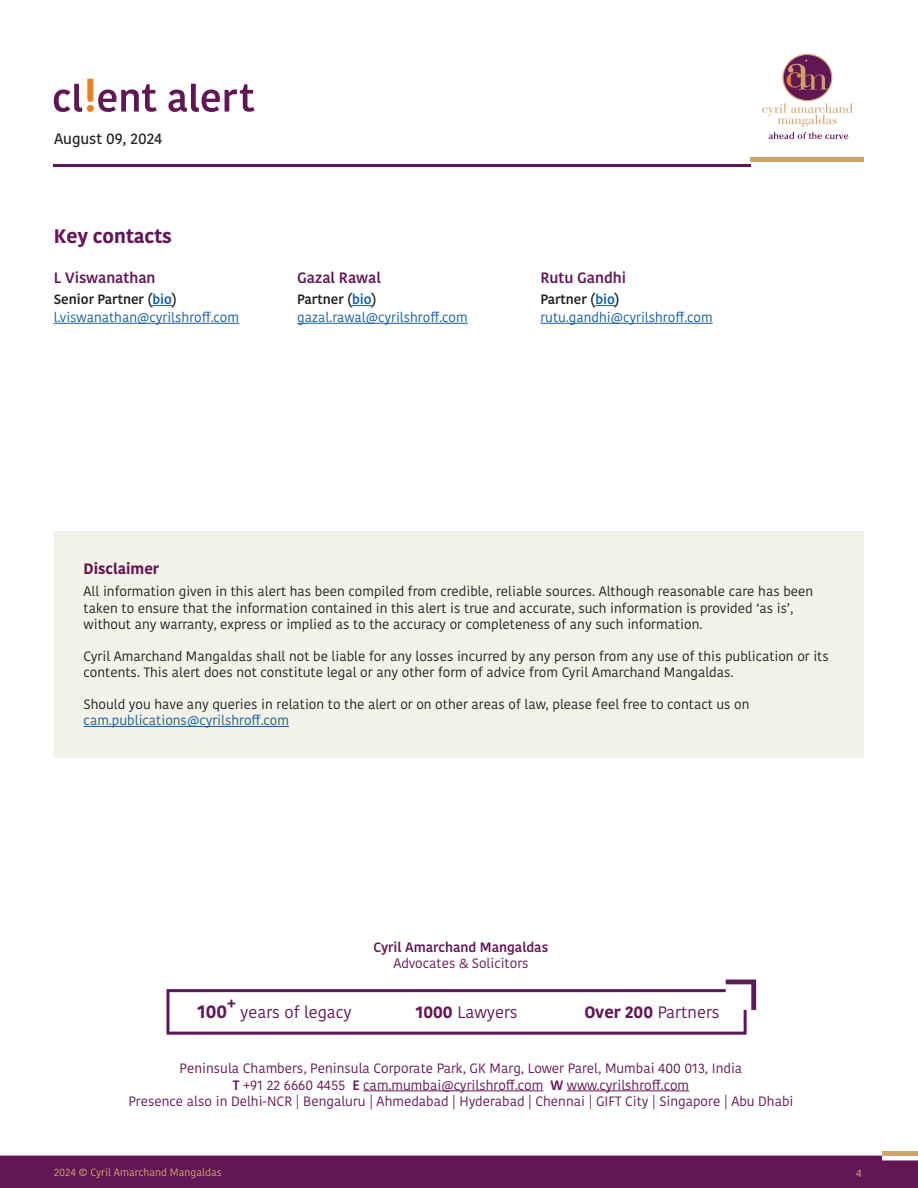
<style>
.page{position:relative;width:918px;height:1188px;background:#fff}
.page>*{position:absolute;margin:0;border:0;box-sizing:border-box;transform-origin:0 0}
.Contributors{font:700 19.5px "Kohinoor";color:#621755}
.t1{font:700 18px "Kohinoor";color:#5d1c57}
.t2{font:16.5px "Kohinoor";color:#621755}
.t3{font:700 15.75px "Kohinoor";color:#5d1c57}
.t4{font:600 15px "Kohinoor";color:#621755}
.t5{font:500 15px "Kohinoor";color:#231f20}
.t6{font:700 15px "Kohinoor";color:#621755}
.t7{font:13.5px/16.5px "Kohinoor";color:#231f20}
.t8{font:13.5px/16.2px "Kohinoor";color:#621755;text-align:center}
.t9{font:13.5px "Kohinoor";color:#175d9e}
.t10{font:600 13.5px/16.2px "Kohinoor";color:#621755;text-align:center}
.t11{font:600 13.5px "Kohinoor";color:#231f20}
.t12{font:10.5px "Kohinoor";color:#cea46c}
.t13{font:10.5px "Kohinoor";color:#d1a66e}
.s1{color:#175d9e}
.s2{font-weight:400}
.s3{font-weight:700}
.s4{font-weight:600}
.s5{font-weight:500}
</style>
<div class="page">
<div style="left:0;top:1156px;width:918px;height:32px;background:#621755"></div>
<div style="left:882px;top:1151px;width:36px;height:5px;background:#cea46c"></div>
<svg style="left:168px;top:84px;width:86px;height:28px"></svg>
<svg style="left:54px;top:79px;width:103px;height:33px"></svg>
<hr style="left:54px;top:164px;width:697px;height:3px;background:#621755">
<hr style="left:751px;top:158px;width:113px;height:4px;background:#cea46c">
<svg style="left:762px;top:54px;width:91px;height:85px"></svg>
<hr style="left:363px;top:1091px;width:180px;height:1px;background:#621755">
<hr style="left:567px;top:1091px;width:122px;height:1px;background:#621755">
<svg style="left:166px;top:980px;width:590px;height:55px"></svg>
<svg style="left:152px;top:305px;width:20px;height:1px"></svg>
<hr style="left:54px;top:323px;width:185px;height:1px;background:#175d9e">
<svg style="left:352px;top:305px;width:20px;height:1px"></svg>
<hr style="left:297px;top:323px;width:171px;height:1px;background:#175d9e">
<svg style="left:595px;top:305px;width:20px;height:1px"></svg>
<hr style="left:540px;top:323px;width:173px;height:1px;background:#175d9e">
<div style="left:54px;top:531px;width:810px;height:227px;background:#f2f2e9"></div>
<hr style="left:84px;top:726px;width:205px;height:1px;background:#175d9e">
<p class="t5" style="left:54px;top:129px;width:110px">August 09, 2024</p>
<p class="Contributors" style="left:54px;top:223px;width:120px">Key contacts</p>
<p class="t4" style="left:54px;top:268px;width:103px">L Viswanathan</p>
<p class="t11" style="left:54px;top:291px;width:125px">Senior Partner (<span class="s1">bio</span>)</p>
<p class="t9" style="left:54px;top:309px;width:187px">l.viswanathan@cyrilshroff.com</p>
<p class="t4" style="left:297px;top:268px;width:85px">Gazal Rawal</p>
<p class="t11" style="left:297px;top:291px;width:81px">Partner (<span class="s1">bio</span>)</p>
<p class="t9" style="left:297px;top:309px;width:172px">gazal.rawal@cyrilshroff.com</p>
<p class="t4" style="left:540px;top:268px;width:87px">Rutu Gandhi</p>
<p class="t11" style="left:540px;top:291px;width:81px">Partner (<span class="s1">bio</span>)</p>
<p class="t9" style="left:540px;top:309px;width:174px">rutu.gandhi@cyrilshroff.com</p>
<p class="t6" style="left:84px;top:558px;width:77px">Disclaimer</p>
<p class="t7" style="left:84px;top:583px;width:731px">All information given in this alert has been compiled from credible, reliable sources. Although reasonable care has been taken to ensure that the information contained in this alert is true and accurate, such information is provided ‘as is’, without any warranty, express or implied as to the accuracy or completeness of any such information.</p>
<p class="t7" style="left:84px;top:648px;width:747px">Cyril Amarchand Mangaldas shall not be liable for any losses incurred by any person from any use of this publication or its contents. This alert does not constitute legal or any other form of advice from Cyril Amarchand Mangaldas.</p>
<p class="t7" style="left:84px;top:696px;width:667px">Should you have any queries in relation to the alert or on other areas of law, please feel free to contact us on</p>
<p class="t9" style="left:84px;top:712px;width:207px">cam.publications@cyrilshroff.com</p>
<p class="t10" style="left:374px;top:940px;width:176px">Cyril Amarchand Mangaldas<br><span class="s2">Advocates &amp; Solicitors</span></p>
<p class="t3" style="left:227px;top:993px;width:10px">+</p>
<p class="t2" style="left:240px;top:1002px;width:113px">years of legacy</p>
<p class="t2" style="left:416px;top:1002px;width:104px"><span class="s3">1000</span> Lawyers</p>
<p class="t2" style="left:584px;top:1002px;width:137px"><span class="s3">Over 200</span> Partners</p>
<p class="t1" style="left:197px;top:1000px;width:31px">100</p>
<p class="t8" style="left:128px;top:1061px;width:667px">Peninsula Chambers, Peninsula Corporate Park, GK Marg, Lower Parel, Mumbai 400 013, India<br><span class="s4">T</span> +91 22 6660 4455 <span class="s4">E</span> cam.mumbai@cyrilshroff.com <span class="s4">W</span> www.cyrilshroff.com<br>Presence also in Delhi-NCR | Bengaluru | Ahmedabad | Hyderabad | Chennai | GIFT City | Singapore | Abu Dhabi</p>
<p class="t12" style="left:54px;top:1166px;width:169px">2024 <span class="s5">©</span> Cyril Amarchand Mangaldas</p>
<p class="t13" style="left:856px;top:1167px;width:7px">4</p>
</div>
